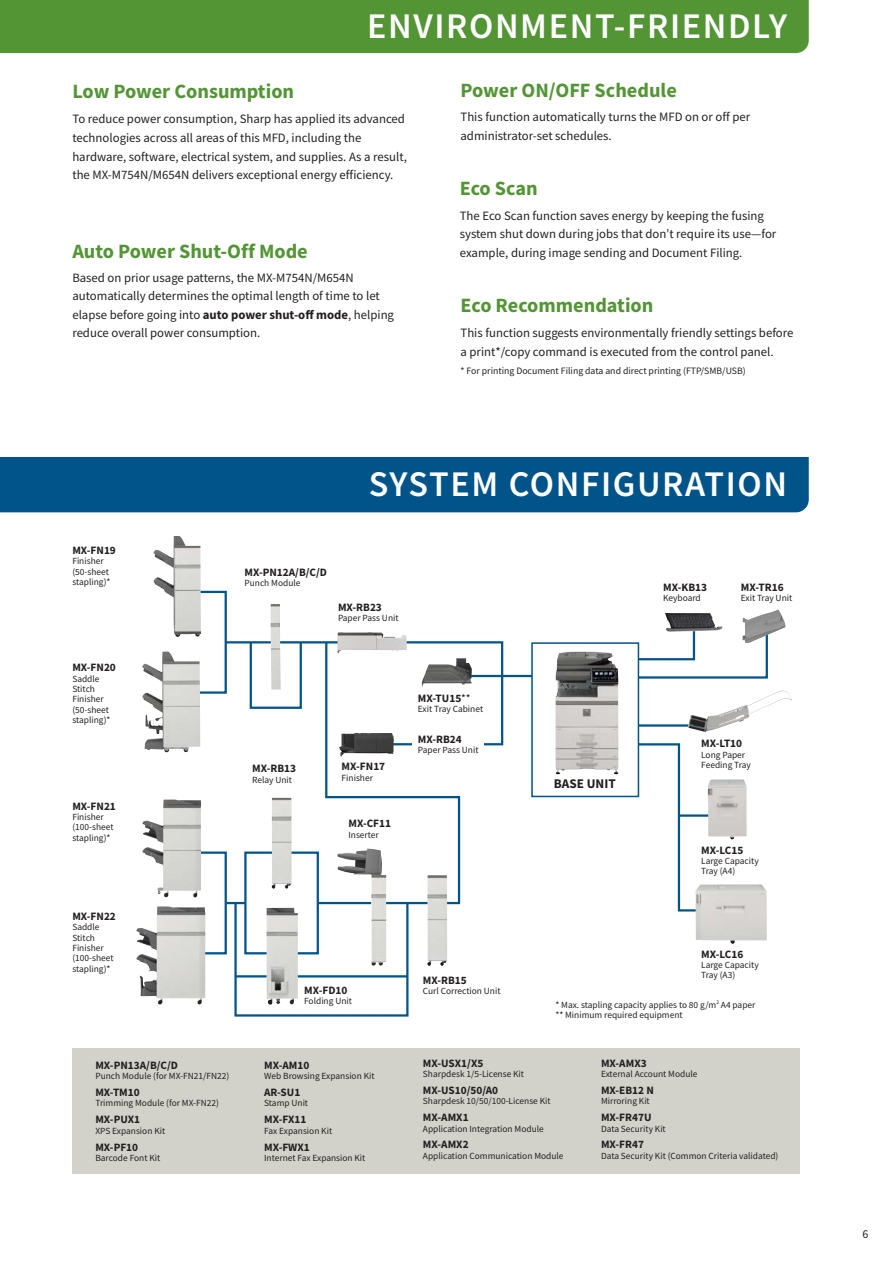
<style>
.page{position:relative;width:893px;height:1263px;background:#fff}
.page>*{position:absolute;margin:0;border:0;box-sizing:border-box;transform-origin:0 0}
.t1{font:600 36px "Source Sans Pro";letter-spacing:.045em;color:#fff}
.t2{font:700 20.25px "Source Sans Pro";color:#539535}
.t3{font:700 13.2px "Source Sans Pro";color:#231f20}
.t4{font:12.75px/18.8px "Source Sans Pro";color:#231f20}
.t5{font:12px "Source Sans Pro";color:#231f20}
.t6{font:700 11.25px "Source Sans Pro";color:#231f20}
.t7{font:9.75px "Source Sans Pro";color:#231f20}
.t8{font:9.45px/10.4px "Source Sans Pro";color:#231f20}
.s1{font-weight:700}
.s2{font-weight:400}
</style>
<div class="page">
<div style="left:0;top:0;width:809px;height:53px;background:#539535"></div>
<div style="left:0;top:457px;width:809px;height:55px;background:#00548a"></div>
<div style="left:72px;top:1048px;width:728px;height:126px;background:#d2d2ca"></div>
<hr style="left:617px;top:724px;width:89px;height:3px;background:#00548a">
<hr style="left:462px;top:675px;width:91px;height:2px;background:#00548a">
<svg style="left:615px;top:742px;width:93px;height:170px"></svg>
<svg style="left:639px;top:626px;width:129px;height:54px"></svg>
<div style="left:532px;top:643px;width:106px;height:153px;background:#fff"></div>
<div style="left:531px;top:642px;width:108px;height:155px;border:2px solid #00548a"></div>
<img style="left:555px;top:652px;width:63px;height:122px">
<hr style="left:679px;top:814px;width:47px;height:3px;background:#00548a">
<hr style="left:236px;top:975px;width:171px;height:3px;background:#00548a">
<div style="left:190px;top:591px;width:37px;height:103px;border:2px solid #00548a"></div>
<svg style="left:189px;top:640px;width:315px;height:316px"></svg>
<div style="left:250px;top:641px;width:52px;height:68px;border:2px solid #00548a"></div>
<div style="left:234px;top:902px;width:174px;height:115px;border:2px solid #00548a"></div>
<div style="left:412px;top:733px;width:71px;height:28px;background:#fff"></div>
<img style="left:665px;top:613px;width:57px;height:19px">
<img style="left:339px;top:733px;width:55px;height:24px">
<img style="left:688px;top:690px;width:104px;height:42px">
<img style="left:270px;top:604px;width:11px;height:86px">
<img style="left:136px;top:906px;width:28px;height:98px">
<img style="left:427px;top:875px;width:20px;height:91px">
<img style="left:142px;top:799px;width:59px;height:99px">
<img style="left:142px;top:651px;width:26px;height:99px">
<img style="left:337px;top:848px;width:49px;height:118px">
<img style="left:153px;top:536px;width:48px;height:101px">
<img style="left:266px;top:908px;width:32px;height:97px">
<img style="left:272px;top:798px;width:20px;height:91px">
<img style="left:708px;top:779px;width:38px;height:60px">
<img style="left:695px;top:884px;width:72px;height:60px">
<img style="left:742px;top:610px;width:43px;height:33px">
<img style="left:422px;top:658px;width:50px;height:29px">
<img style="left:337px;top:632px;width:70px;height:21px">
<h1 class="t1" style="left:367px;top:12px;width:421px">ENVIRONMENT-FRIENDLY</h1>
<h2 class="t2" style="left:72px;top:84px;width:223px">Low Power Consumption</h2>
<p class="t4" style="left:72px;top:111px;width:336px">To reduce power consumption, Sharp has applied its advanced technologies across all areas of this MFD, including the hardware, software, electrical system, and supplies. As a result, the MX-M754N/M654N delivers exceptional energy efficiency.</p>
<h2 class="t2" style="left:72px;top:244px;width:237px">Auto Power Shut-Off Mode</h2>
<h3 class="t4" style="left:72px;top:270px;width:323px;line-height:18px">Based on prior usage patterns, the MX-M754N/M654N automatically determines the optimal length of time to let elapse before going into <span class="s1">auto power shut-off mode</span>, helping reduce overall power consumption.</h3>
<h2 class="t2" style="left:460px;top:82px;width:218px">Power ON/OFF Schedule</h2>
<h3 class="t4" style="left:460px;top:109px;width:291px">This function automatically turns the MFD on or off per administrator-set schedules.</h3>
<h2 class="t2" style="left:460px;top:180px;width:79px">Eco Scan</h2>
<h3 class="t4" style="left:460px;top:207px;width:318px">The Eco Scan function saves energy by keeping the fusing system shut down during jobs that don’t require its use—for example, during image sending and Document Filing.</h3>
<h2 class="t2" style="left:460px;top:298px;width:194px">Eco Recommendation</h2>
<h3 class="t4" style="left:460px;top:324px;width:334px">This function suggests environmentally friendly settings before a print*/copy command is executed from the control panel.</h3>
<p class="t7" style="left:460px;top:367px;width:287px">* For printing Document Filing data and direct printing (FTP/SMB/USB)</p>
<h1 class="t1" style="left:369px;top:471px;width:420px">SYSTEM CONFIGURATION</h1>
<p class="t6" style="left:72px;top:546px;width:45px">MX-FN19</p>
<p class="t8" style="left:72px;top:557px;width:40px">Finisher (50-sheet stapling)*</p>
<p class="t6" style="left:72px;top:663px;width:45px">MX-FN20</p>
<p class="t8" style="left:72px;top:674px;width:40px">Saddle<br>Stitch<br>Finisher (50-sheet stapling)*</p>
<p class="t6" style="left:72px;top:802px;width:45px">MX-FN21</p>
<p class="t8" style="left:72px;top:813px;width:43px">Finisher (100-sheet stapling)*</p>
<p class="t6" style="left:72px;top:912px;width:45px">MX-FN22</p>
<p class="t8" style="left:72px;top:923px;width:43px">Saddle<br>Stitch<br>Finisher (100-sheet stapling)*</p>
<p class="t6" style="left:95px;top:1061px;width:84px">MX-PN13A/B/C/D</p>
<p class="t8" style="left:95px;top:1072px;width:135px">Punch Module (for MX-FN21/FN22)</p>
<p class="t6" style="left:95px;top:1088px;width:46px">MX-TM10</p>
<p class="t8" style="left:95px;top:1099px;width:125px">Trimming Module (for MX-FN22)</p>
<p class="t6" style="left:95px;top:1115px;width:46px">MX-PUX1</p>
<p class="t8" style="left:95px;top:1126px;width:71px">XPS Expansion Kit</p>
<p class="t6" style="left:95px;top:1142px;width:44px">MX-PF10</p>
<p class="t8" style="left:95px;top:1153px;width:66px">Barcode Font Kit</p>
<p class="t6" style="left:244px;top:568px;width:84px">MX-PN12A/B/C/D</p>
<p class="t8" style="left:244px;top:579px;width:58px">Punch Module</p>
<p class="t6" style="left:338px;top:603px;width:45px">MX-RB23</p>
<p class="t8" style="left:338px;top:614px;width:62px">Paper Pass Unit</p>
<p class="t6" style="left:418px;top:694px;width:54px">MX-TU15<span class="s2">**</span></p>
<p class="t8" style="left:418px;top:705px;width:67px">Exit Tray Cabinet</p>
<p class="t6" style="left:418px;top:735px;width:45px">MX-RB24</p>
<p class="t8" style="left:418px;top:746px;width:62px">Paper Pass Unit</p>
<p class="t6" style="left:342px;top:762px;width:45px">MX-FN17</p>
<p class="t8" style="left:342px;top:773px;width:33px">Finisher</p>
<p class="t6" style="left:252px;top:764px;width:45px">MX-RB13</p>
<p class="t8" style="left:252px;top:775px;width:41px">Relay Unit</p>
<h3 class="t3" style="left:554px;top:779px;width:63px">BASE UNIT</h3>
<p class="t6" style="left:348px;top:819px;width:44px">MX-CF11</p>
<p class="t8" style="left:348px;top:830px;width:32px">Inserter</p>
<p class="t6" style="left:423px;top:976px;width:45px">MX-RB15</p>
<p class="t6" style="left:663px;top:583px;width:45px">MX-KB13</p>
<p class="t8" style="left:663px;top:594px;width:39px">Keyboard</p>
<p class="t6" style="left:741px;top:583px;width:44px">MX-TR16</p>
<p class="t8" style="left:741px;top:594px;width:53px">Exit Tray Unit</p>
<p class="t6" style="left:701px;top:739px;width:42px">MX-LT10</p>
<p class="t8" style="left:701px;top:750px;width:51px">Long Paper<br>Feeding Tray</p>
<p class="t6" style="left:701px;top:846px;width:44px">MX-LC15</p>
<p class="t8" style="left:701px;top:857px;width:59px">Large Capacity<br>Tray (A4)</p>
<p class="t6" style="left:701px;top:950px;width:44px">MX-LC16</p>
<p class="t8" style="left:701px;top:960px;width:59px">Large Capacity<br>Tray (A3)</p>
<p class="t6" style="left:304px;top:986px;width:45px">MX-FD10</p>
<p class="t8" style="left:423px;top:987px;width:79px">Curl Correction Unit</p>
<p class="t8" style="left:304px;top:997px;width:49px">Folding Unit</p>
<p class="t8" style="left:555px;top:1000px;width:201px">* Max. stapling capacity applies to 80 g/m<sup>2</sup> A4 paper ** Minimum required equipment</p>
<p class="t6" style="left:264px;top:1061px;width:47px">MX-AM10</p>
<p class="t8" style="left:264px;top:1072px;width:112px">Web Browsing Expansion Kit</p>
<p class="t6" style="left:264px;top:1088px;width:38px">AR-SU1</p>
<p class="t8" style="left:264px;top:1099px;width:45px">Stamp Unit</p>
<p class="t6" style="left:264px;top:1115px;width:44px">MX-FX11</p>
<p class="t8" style="left:264px;top:1126px;width:70px">Fax Expansion Kit</p>
<p class="t6" style="left:264px;top:1142px;width:47px">MX-FWX1</p>
<p class="t8" style="left:264px;top:1153px;width:103px">Internet Fax Expansion Kit</p>
<p class="t6" style="left:423px;top:1059px;width:62px">MX-USX1/X5</p>
<p class="t8" style="left:423px;top:1070px;width:103px">Sharpdesk 1/5-License Kit</p>
<p class="t6" style="left:423px;top:1086px;width:77px">MX-US10/50/A0</p>
<p class="t8" style="left:423px;top:1097px;width:129px">Sharpdesk 10/50/100-License Kit</p>
<p class="t6" style="left:423px;top:1113px;width:47px">MX-AMX1</p>
<p class="t8" style="left:423px;top:1124px;width:122px">Application Integration Module</p>
<p class="t6" style="left:423px;top:1140px;width:47px">MX-AMX2</p>
<p class="t8" style="left:423px;top:1151px;width:142px">Application Communication Module</p>
<p class="t6" style="left:601px;top:1059px;width:47px">MX-AMX3</p>
<p class="t8" style="left:601px;top:1070px;width:98px">External Account Module</p>
<p class="t6" style="left:601px;top:1086px;width:54px">MX-EB12 N</p>
<p class="t8" style="left:601px;top:1097px;width:50px">Mirroring Kit</p>
<p class="t6" style="left:601px;top:1113px;width:52px">MX-FR47U</p>
<p class="t8" style="left:601px;top:1124px;width:66px">Data Security Kit</p>
<p class="t6" style="left:601px;top:1140px;width:44px">MX-FR47</p>
<p class="t8" style="left:601px;top:1151px;width:179px">Data Security Kit (Common Criteria validated)</p>
<p class="t5" style="left:862px;top:1229px;width:7px">6</p>
</div>
